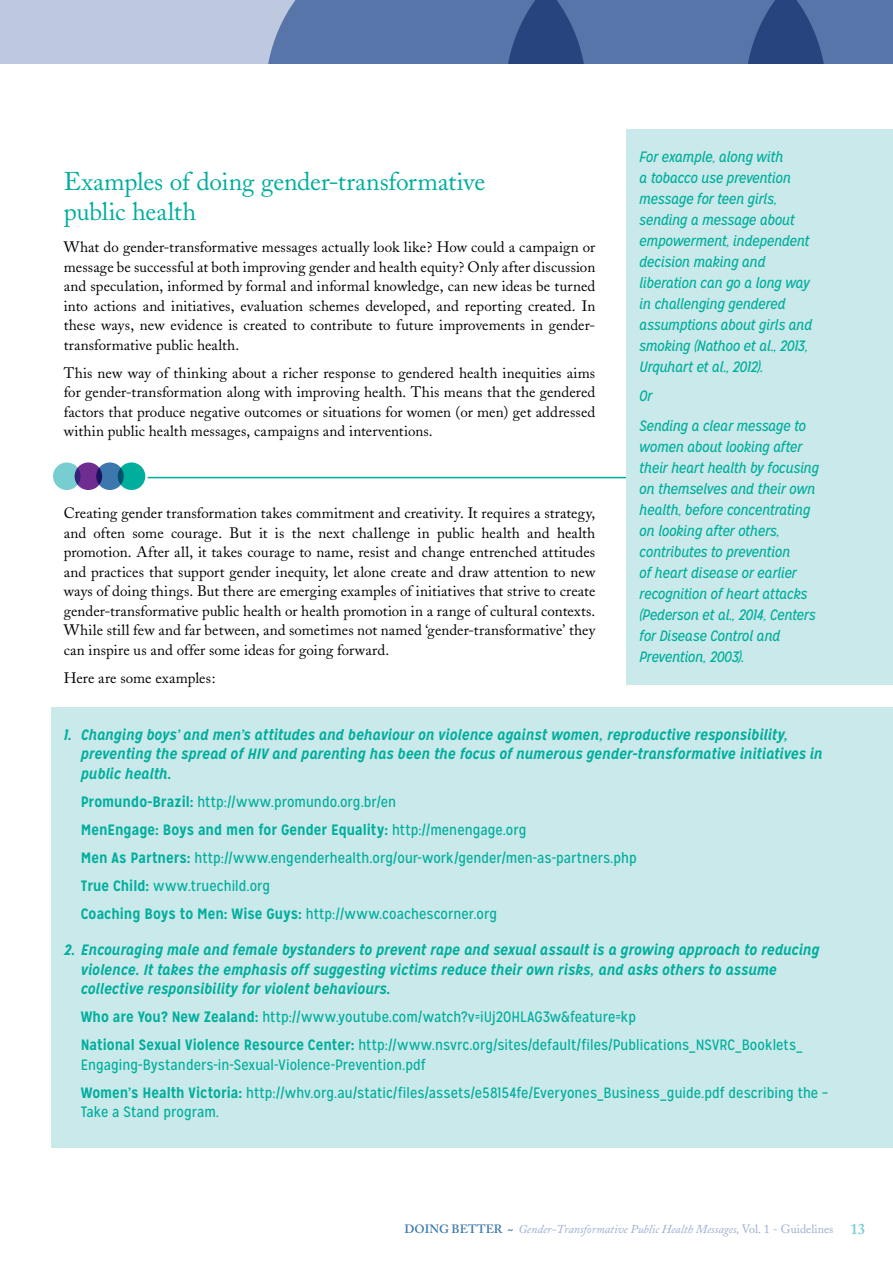
<style>
.page{position:relative;width:893px;height:1263px;background:#fff}
.page>*{position:absolute;margin:0;border:0;box-sizing:border-box;transform-origin:0 0}
.t1{font:25.5px/30px "Adobe Caslon";letter-spacing:-.005em;color:#00ae9d}
.t2{font:15px/19.5px "Adobe Caslon";letter-spacing:.005em;color:#000;text-align:justify}
.t3{font:15px/28px "Mission Gothic";letter-spacing:.005em;color:#00ae9d}
.t4{font:italic 15px/21px "Mission Gothic";letter-spacing:-.025em;color:#00ae9d}
.t5{font:italic 700 15px/19.5px "Mission Gothic";color:#00ae9d}
.t6{font:italic 12px "Adobe Caslon";color:#99add0}
.s1{font-weight:700}
.s2{font-weight:600;font-style:normal;color:#3c77ae}
.s3{font-style:normal}
.s4{font-weight:600;font-style:normal;font-size:15px;color:#78cdd1}
</style>
<div class="page">
<div style="left:0;top:0;width:893px;height:64px;background:#bec9e0"></div>
<svg style="left:268px;top:0;width:625px;height:64px;background:#516ea2"></svg>
<hr style="left:120px;top:477px;width:506px;height:1px;background:#00ae9d">
<div style="left:626px;top:129px;width:267px;height:556px;background:#c9e9ea"></div>
<div style="left:51px;top:707px;width:842px;height:441px;background:#c9e9ea"></div>
<div style="left:116px;top:459px;width:32px;height:32px;border:4px solid #fff;border-radius:50%"></div>
<div style="left:96px;top:461px;width:28px;height:28px;background:#fff;border-radius:50%"></div>
<div style="left:94px;top:459px;width:32px;height:32px;border:4px solid #fff;border-radius:50%"></div>
<div style="left:51px;top:459px;width:32px;height:32px;border:4px solid #fff;border-radius:50%"></div>
<div style="left:73px;top:459px;width:32px;height:32px;border:4px solid #fff;border-radius:50%"></div>
<div style="left:118px;top:462px;width:27px;height:28px;background:#00ae9d;border-radius:50%"></div>
<svg style="left:96px;top:462px;width:28px;height:28px"></svg>
<div style="left:53px;top:462px;width:28px;height:28px;background:#78cdd1;border-radius:50%"></div>
<svg style="left:75px;top:462px;width:27px;height:28px"></svg>
<h2 class="t1" style="left:64px;top:166px;width:423px">Examples of doing gender-transformative public health</h2>
<p class="t2" style="left:64px;top:237px;width:533px">What do gender-transformative messages actually look like? How could a campaign or message be successful at both improving gender and health equity? Only after discussion and speculation, informed by formal and informal knowledge, can new ideas be turned into actions and initiatives, evaluation schemes developed, and reporting created. In these ways, new evidence is created to contribute to future improvements in gender&shy;transformative public health.</p>
<p class="t2" style="left:64px;top:363px;width:533px">This new way of thinking about a richer response to gendered health inequities aims for gender-transformation along with improving health. This means that the gendered factors that produce negative outcomes or situations for women (or men) get addressed within public health messages, campaigns and interventions.</p>
<p class="t2" style="left:64px;top:504px;width:533px">Creating gender transformation takes commitment and creativity. It requires a strategy, and often some courage. But it is the next challenge in public health and health promotion. After all, it takes courage to name, resist and change entrenched attitudes and practices that support gender inequity, let alone create and draw attention to new ways of doing things. But there are emerging examples of initiatives that strive to create gender-transformative public health or health promotion in a range of cultural contexts.<br>While still few and far between, and sometimes not named ‘gender-transformative’ they can inspire us and offer some ideas for going forward.</p>
<p class="t2" style="left:64px;top:668px;width:153px">Here are some examples:</p>
<p class="t4" style="left:639px;top:146px;width:174px">For example, along with<br>a tobacco use prevention message for teen girls, sending a message about empowerment, independent decision making and liberation can go a long way in challenging gendered assumptions about girls and smoking (Nathoo et al., 2013,<br>Urquhart et al., 2012).</p>
<p class="t4" style="left:639px;top:381px;width:168px;line-height:29.5px">Or<br>Sending a clear message to</p>
<p class="t4" style="left:639px;top:436px;width:181px">women about looking after their heart health by focusing on themselves and their own health, before concentrating on looking after others, contributes to prevention<br>of heart disease or earlier recognition of heart attacks (Pederson et al., 2014, Centers for Disease Control and<br>Prevention, 2003).</p>
<p class="t5" style="left:81px;top:725px;width:743px;text-indent:-17px">1. Changing boys’ and men’s attitudes and behaviour on violence against women, reproductive responsibility, preventing the spread of HIV and parenting has been the focus of numerous gender-transformative initiatives in public health.</p>
<p class="t3" style="left:81px;top:788px;width:557px"><span class="s1">Promundo-Brazil:</span> http://www.promundo.org.br/en<br><span class="s1">MenEngage: Boys and men for Gender Equality:</span> http://menengage.org<br><span class="s1">Men As Partners:</span> http://www.engenderhealth.org/our-work/gender/men-as-partners.php <span class="s1">True Child:</span> www.truechild.org<br><span class="s1">Coaching Boys to Men: Wise Guys:</span> http://www.coachescorner.org</p>
<p class="t5" style="left:81px;top:940px;width:740px;text-indent:-17px">2. Encouraging male and female bystanders to prevent rape and sexual assault is a growing approach to reducing violence. It takes the emphasis off suggesting victims reduce their own risks, and asks others to assume collective responsibility for violent behaviours.</p>
<p class="t3" style="left:81px;top:1003px;width:723px"><span class="s1">Who are You? New Zealand:</span> http://www.youtube.com/watch?v=iUj2OHLAG3w&amp;feature=kp<br><span class="s1">National Sexual Violence Resource Center:</span> http://www.nsvrc.org/sites/default/files/Publications_NSVRC_Booklets_</p>
<p class="t3" style="left:81px;top:1051px;width:749px">Engaging-Bystanders-in-Sexual-Violence-Prevention.pdf<br><span class="s1">Women’s Health Victoria:</span> http://whv.org.au/static/files/assets/e58154fe/Everyones_Business_guide.pdf describing the –</p>
<p class="t3" style="left:81px;top:1098px;width:140px">Take a Stand program.</p>
<p class="t6" style="left:404px;top:1222px;width:463px"><span class="s2">DOING BETTER ~</span> Gender-Transformative Public Health Messages, <span class="s3">Vol. 1 - Guidelines</span> <span class="s4">13</span></p>
</div>
